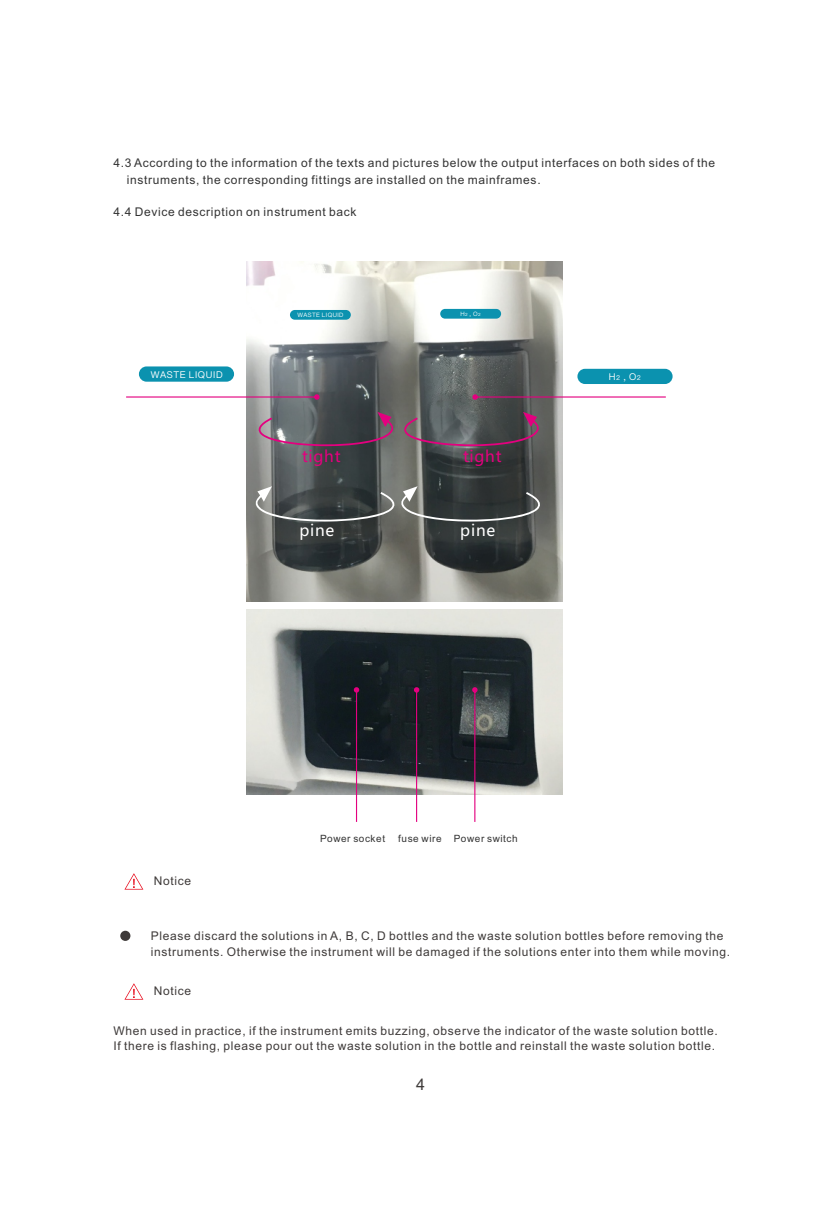
<style>
.page{position:relative;width:840px;height:1225px;background:#fff}
.page>*{position:absolute;margin:0;border:0;box-sizing:border-box;transform-origin:0 0}
.t1{font:16px "Arial";color:#3e3a39}
.t2{font:15.6px "Microsoft Ya Hei";letter-spacing:.05em;color:#e4007f}
.t3{font:15.6px "Microsoft Ya Hei";letter-spacing:.05em;color:#fff}
.t4{font:12px/15.8px "Arial";letter-spacing:.055em;color:#3e3a39}
.t5{font:12px/16.8px "Arial";letter-spacing:.055em;color:#333}
.t6{font:10px "Arial";letter-spacing:.055em;color:#333}
.t7{font:9.4px "Ping Fang SC Medium";letter-spacing:.065em;color:#fff}
.t8{font:6px "Ping Fang SC Medium";letter-spacing:.065em;color:#fff}
.s1{font-size:4.2px}
.s2{font-size:6.8px}
</style>
<div class="page">
<img style="left:247px;top:262px;width:314px;height:339px">
<svg style="left:126px;top:394px;width:193px;height:6px"></svg>
<svg style="left:253px;top:412px;width:287px;height:34px"></svg>
<svg style="left:254px;top:486px;width:291px;height:36px"></svg>
<div style="left:440px;top:309px;width:61px;height:10px;background:#0b92af;border-radius:5px"></div>
<div style="left:290px;top:310px;width:60px;height:10px;background:#0b92af;border-radius:5px"></div>
<div style="left:577px;top:369px;width:95px;height:15px;background:#0b92af;border-radius:8px"></div>
<div style="left:139px;top:366px;width:95px;height:16px;background:#0b92af;border-radius:8px"></div>
<svg style="left:472px;top:394px;width:193px;height:6px"></svg>
<img style="left:247px;top:610px;width:314px;height:184px">
<svg style="left:353px;top:687px;width:6px;height:135px"></svg>
<svg style="left:413px;top:687px;width:6px;height:135px"></svg>
<svg style="left:472px;top:687px;width:5px;height:135px"></svg>
<div style="left:120px;top:930px;width:10px;height:11px;background:#3e3a39;border-radius:50%"></div>
<svg style="left:124px;top:873px;width:19px;height:16px"></svg>
<svg style="left:125px;top:983px;width:18px;height:16px"></svg>
<p class="t5" style="left:127px;top:155px;width:589px;text-indent:-13px">4.3 According to the information of the texts and pictures below the output interfaces on both sides of the instruments, the corresponding fittings are installed on the mainframes.</p>
<p class="t5" style="left:113px;top:205px;width:244px">4.4 Device description on instrument back</p>
<p class="t8" style="left:297px;top:312px;width:47px">WASTE LIQUID</p>
<p class="t8" style="left:460px;top:311px;width:22px">H<span class="s1">2</span> , O<span class="s1">2</span></p>
<p class="t7" style="left:151px;top:370px;width:73px">WASTE LIQUID</p>
<p class="t7" style="left:608px;top:372px;width:33px">H<span class="s2">2</span> , O<span class="s2">2</span></p>
<p class="t2" style="left:302px;top:449px;width:40px">tight</p>
<p class="t3" style="left:299px;top:523px;width:36px">pine</p>
<p class="t2" style="left:462px;top:449px;width:40px">tight</p>
<p class="t3" style="left:460px;top:523px;width:36px">pine</p>
<p class="t4" style="left:154px;top:874px;width:39px">Notice</p>
<p class="t6" style="left:320px;top:834px;width:67px">Power socket</p>
<p class="t6" style="left:398px;top:834px;width:121px">fuse wire Power switch</p>
<p class="t4" style="left:151px;top:929px;width:580px">Please discard the solutions in A, B, C, D bottles and the waste solution bottles before removing the instruments. Otherwise the instrument will be damaged if the solutions enter into them while moving.</p>
<p class="t4" style="left:154px;top:984px;width:39px">Notice</p>
<p class="t4" style="left:113px;top:1023px;width:605px">When used in practice, if the instrument emits buzzing, observe the indicator of the waste solution bottle.<br>If there is flashing, please pour out the waste solution in the bottle and reinstall the waste solution bottle.</p>
<h1 class="t1" style="left:416px;top:1078px;width:10px">4</h1>
</div>
